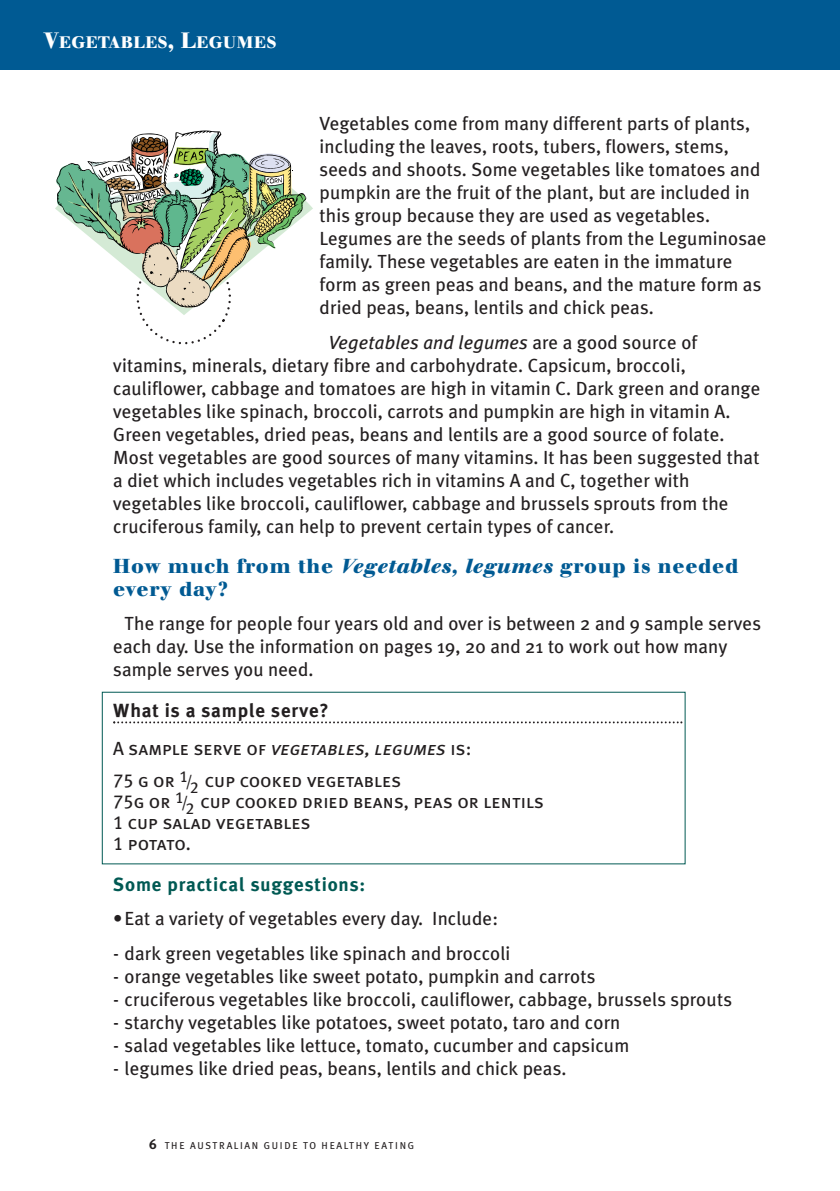
<style>
.page{position:relative;width:840px;height:1191px;background:#fff}
.page>*{position:absolute;margin:0;border:0;box-sizing:border-box;transform-origin:0 0}
.t1{font:700 20px/23px "Walbaum";letter-spacing:.04em;color:#005a93}
.t2{font:19px/23px "Meta Plus";letter-spacing:.005em;color:#231f20}
.t3{font:19px/21px "Meta Plus Book Caps";letter-spacing:.005em;color:#231f20}
.t4{font:700 19px "Meta Plus";letter-spacing:.045em;color:#005953}
.t5{font:700 19px "Meta Plus";letter-spacing:.045em;color:#231f20}
.t6{font:700 16.4px "Walbaum";letter-spacing:.03em;color:#fff}
.t7{font:10px "Meta Plus Book Caps";letter-spacing:.16em;color:#231f20}
.s1{font-size:22px}
.s2{font-style:italic}
.s3{font-size:16px}
.s4{font-family:"Meta Plus Bold Caps";font-size:14px}
</style>
<div class="page">
<svg style="left:113px;top:721px;width:569px;height:2px"></svg>
<hr style="left:839px;top:0;width:1px;height:69px;background:#005a93">
<img style="left:55px;top:130px;width:251px;height:214px">
<div style="left:0;top:0;width:839px;height:69px;background:#005a93"></div>
<p class="t6" style="left:43px;top:36px;width:234px"><span class="s1">V</span>EGETABLES<span class="s1">, L</span>EGUMES</p>
<p class="t2" style="left:319px;top:113px;width:448px">Vegetables come from many different parts of plants, including the leaves, roots, tubers, flowers, stems, seeds and shoots. Some vegetables like tomatoes and pumpkin are the fruit of the plant, but are included in this group because they are used as vegetables.<br>Legumes are the seeds of plants from the Leguminosae family. These vegetables are eaten in the immature form as green peas and beans, and the mature form as dried peas, beans, lentils and chick peas.</p>
<p class="t2" style="left:113px;top:331px;width:648px;text-indent:215px"><span class="s2">Vegetables and legumes</span> are a good source of vitamins, minerals, dietary fibre and carbohydrate. Capsicum, broccoli, cauliflower, cabbage and tomatoes are high in vitamin C. Dark green and orange vegetables like spinach, broccoli, carrots and pumpkin are high in vitamin A.<br>Green vegetables, dried peas, beans and lentils are a good source of folate.<br>Most vegetables are good sources of many vitamins. It has been suggested that a diet which includes vegetables rich in vitamins A and C, together with vegetables like broccoli, cauliflower, cabbage and brussels sprouts from the cruciferous family, can help to prevent certain types of cancer.</p>
<p class="t1" style="left:113px;top:556px;width:626px">How much from the <span class="s2">Vegetables, legumes</span> group is needed every day?</p>
<p class="t2" style="left:113px;top:613px;width:649px;text-indent:11px">The range for people four years old and over is between 2 and 9 sample serves each day. Use the information on pages 19, 20 and 21 to work out how many sample serves you need.</p>
<p class="t5" style="left:113px;top:701px;width:217px">What is a sample serve?</p>
<p class="t3" style="left:113px;top:732px;width:359px;line-height:32.4px">A sample serve of <span class="s2">vegetables, legumes</span> is:<br>75 g or <sup>1</sup><span class="s3">/</span><sub>2</sub> cup cooked vegetables</p>
<p class="t3" style="left:113px;top:791px;width:432px">75g or <sup>1</sup><span class="s3">/</span><sub>2</sub> cup cooked dried beans, peas or lentils<br>1 cup salad vegetables<br>1 potato.</p>
<p class="t4" style="left:113px;top:875px;width:253px">Some practical suggestions:</p>
<p class="t2" style="left:113px;top:908px;width:386px">•Eat a variety of vegetables every day. Include:</p>
<p class="t2" style="left:113px;top:942px;width:398px">- dark green vegetables like spinach and broccoli</p>
<p class="t2" style="left:113px;top:965px;width:483px">- orange vegetables like sweet potato, pumpkin and carrots</p>
<p class="t2" style="left:113px;top:988px;width:620px">- cruciferous vegetables like broccoli, cauliflower, cabbage, brussels sprouts</p>
<p class="t2" style="left:113px;top:1011px;width:508px">- starchy vegetables like potatoes, sweet potato, taro and corn</p>
<p class="t2" style="left:113px;top:1034px;width:517px">- salad vegetables like lettuce, tomato, cucumber and capsicum</p>
<p class="t2" style="left:113px;top:1057px;width:454px">- legumes like dried peas, beans, lentils and chick peas.</p>
<p class="t7" style="left:149px;top:1139px;width:266px"><span class="s4">6</span> THE AUSTRALIAN GUIDE TO HEALTHY EATING</p>
</div>
